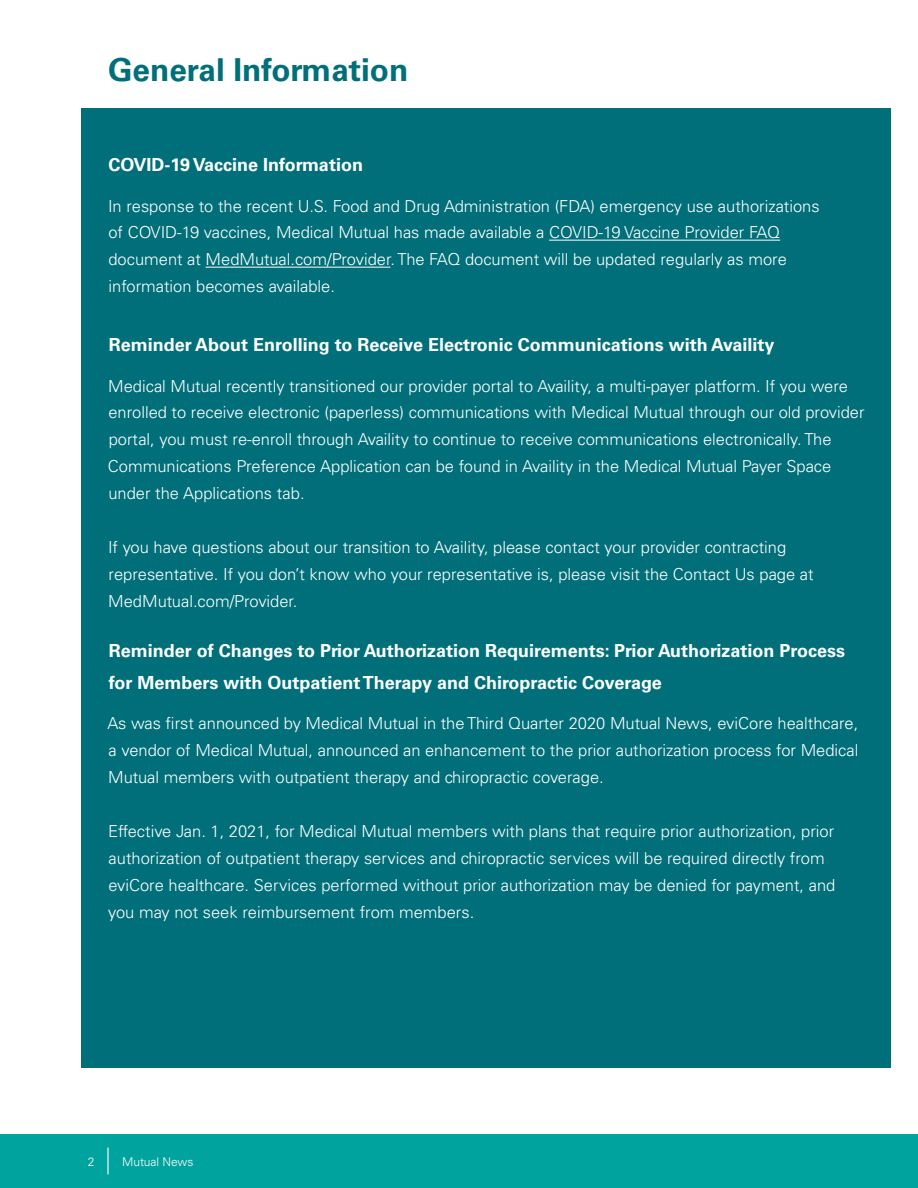
<style>
.page{position:relative;width:918px;height:1188px;background:#fff}
.page>*{position:absolute;margin:0;border:0;box-sizing:border-box;transform-origin:0 0}
.t1{font:700 31.5px "Univers LT Std";color:#006f79}
.t2{font:700 18px/31.5px "Univers LT Std";color:#fff}
.t3{font:300 16.5px/27px "Univers LT Std";color:#fff}
.t4{font:300 12px "Univers LT Std";color:#fff}
</style>
<div class="page">
<div style="left:0;top:1134px;width:918px;height:54px;background:#00a39d"></div>
<hr style="left:107px;top:1148px;width:2px;height:26px;background:#fff">
<div style="left:81px;top:108px;width:810px;height:959px;background:#006f79"></div>
<hr style="left:549px;top:240px;width:231px;height:1px;background:#fff">
<hr style="left:206px;top:267px;width:184px;height:1px;background:#fff">
<h1 class="t1" style="left:108px;top:51px;width:302px">General Information</h1>
<p class="t2" style="left:108px;top:149px;width:256px">COVID-19 Vaccine Information</p>
<p class="t3" style="left:108px;top:192px;width:713px">In response to the recent U.S. Food and Drug Administration (FDA) emergency use authorizations of COVID-19 vaccines, Medical Mutual has made available a COVID-19 Vaccine Provider FAQ document at MedMutual.com/Provider. The FAQ document will be updated regularly as more information becomes available.</p>
<p class="t2" style="left:109px;top:329px;width:667px">Reminder About Enrolling to Receive Electronic Communications with Availity</p>
<p class="t3" style="left:108px;top:372px;width:758px">Medical Mutual recently transitioned our provider portal to Availity, a multi-payer platform. If you were enrolled to receive electronic (paperless) communications with Medical Mutual through our old provider portal, you must re-enroll through Availity to continue to receive communications electronically. The Communications Preference Application can be found in Availity in the Medical Mutual Payer Space under the Applications tab.</p>
<p class="t3" style="left:108px;top:534px;width:707px">If you have questions about our transition to Availity, please contact your provider contracting representative. If you don’t know who your representative is, please visit the Contact Us page at<br>MedMutual.com/Provider.</p>
<p class="t2" style="left:109px;top:635px;width:738px">Reminder of Changes to Prior Authorization Requirements: Prior Authorization Process for Members with Outpatient Therapy and Chiropractic Coverage</p>
<p class="t3" style="left:107px;top:710px;width:752px;text-align:justify">As was first announced by Medical Mutual in the Third Quarter 2020 Mutual News, eviCore healthcare, a vendor of Medical Mutual, announced an enhancement to the prior authorization process for Medical Mutual members with outpatient therapy and chiropractic coverage.</p>
<p class="t3" style="left:108px;top:818px;width:729px">Effective Jan. 1, 2021, for Medical Mutual members with plans that require prior authorization, prior authorization of outpatient therapy services and chiropractic services will be required directly from eviCore healthcare. Services performed without prior authorization may be denied for payment, and you may not seek reimbursement from members.</p>
<p class="t4" style="left:88px;top:1154px;width:8px">2</p>
<p class="t4" style="left:122px;top:1154px;width:73px">Mutual News</p>
</div>
